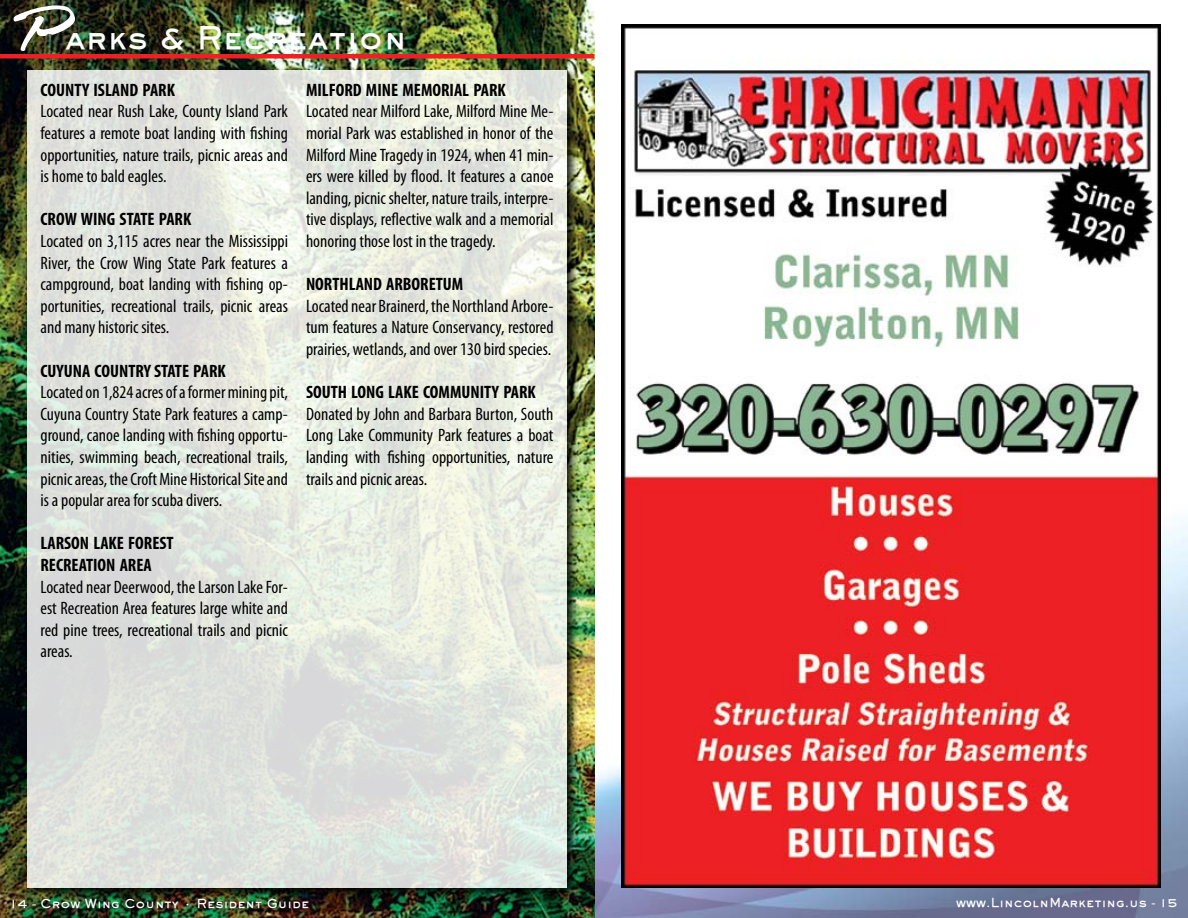
<style>
.page{position:relative;width:1188px;height:918px;background:#fff}
.page>*{position:absolute;margin:0;border:0;box-sizing:border-box;transform-origin:0 0}
.t1{font:800 30px "Gothic";color:#fff}
.t2{font:condensed 18px/21.6px "Myriad Pro";color:#000;text-align:justify}
.t3{font:700 condensed 18px/21.6px "Myriad Pro";color:#000}
.t4{font:800 12px "Gothic";color:#fff}
.s1{font-family:"Lambo Hmk";font-weight:700;font-size:60px}
</style>
<div class="page">
<img style="left:0;top:0;width:1188px;height:918px">
<img style="left:621px;top:24px;width:540px;height:864px">
<img style="left:24px;top:68px;width:555px;height:832px">
<svg style="left:27px;top:70px;width:540px;height:818px;background:#e3e6de"></svg>
<hr style="left:0;top:54px;width:594px;height:4px;background:#ed2124">
<h1 class="t1" style="left:14px;top:18px;width:395px"><span class="s1">P</span>arks &amp; Recreation</h1>
<p class="t3" style="left:40px;top:79px;width:136px">COUNTY ISLAND PARK</p>
<p class="t2" style="left:40px;top:100px;width:249px">Located near Rush Lake, County Island Park features a remote boat landing with fishing opportunities, nature trails, picnic areas and is home to bald eagles.</p>
<p class="t3" style="left:40px;top:208px;width:152px">CROW WING STATE PARK</p>
<p class="t2" style="left:40px;top:230px;width:249px">Located on 3,115 acres near the Mississippi River, the Crow Wing State Park features a campground, boat landing with fishing op&shy;portunities, recreational trails, picnic areas and many historic sites.</p>
<p class="t3" style="left:40px;top:359px;width:187px">CUYUNA COUNTRY STATE PARK</p>
<p class="t2" style="left:40px;top:381px;width:249px">Located on 1,824 acres of a former mining pit, Cuyuna Country State Park features a camp&shy;ground, canoe landing with fishing opportu&shy;nities, swimming beach, recreational trails, picnic areas, the Croft Mine Historical Site and is a popular area for scuba divers.</p>
<p class="t3" style="left:40px;top:532px;width:135px">LARSON LAKE FOREST<br>RECREATION AREA</p>
<p class="t2" style="left:40px;top:576px;width:249px">Located near Deerwood, the Larson Lake For&shy;est Recreation Area features large white and red pine trees, recreational trails and picnic areas.</p>
<p class="t3" style="left:306px;top:79px;width:201px">MILFORD MINE MEMORIAL PARK</p>
<p class="t2" style="left:306px;top:101px;width:249px">Located near Milford Lake, Milford Mine Me&shy;morial Park was established in honor of the Milford Mine Tragedy in 1924, when 41 min&shy;ers were killed by flood. It features a canoe landing, picnic shelter, nature trails, interpre&shy;tive displays, reflective walk and a memorial honoring those lost in the tragedy.</p>
<p class="t3" style="left:306px;top:273px;width:159px">NORTHLAND ARBORETUM</p>
<p class="t2" style="left:306px;top:295px;width:249px">Located near Brainerd, the Northland Arbore&shy;tum features a Nature Conservancy, restored prairies, wetlands, and over 130 bird species.</p>
<p class="t3" style="left:306px;top:381px;width:231px">SOUTH LONG LAKE COMMUNITY PARK</p>
<p class="t2" style="left:306px;top:403px;width:249px">Donated by John and Barbara Burton, South Long Lake Community Park features a boat landing with fishing opportunities, nature trails and picnic areas.</p>
<p class="t4" style="left:10px;top:895px;width:301px">14 - Crow Wing County • Resident Guide</p>
<p class="t4" style="left:956px;top:895px;width:223px">www.LincolnMarketing.us - 15</p>
</div>
